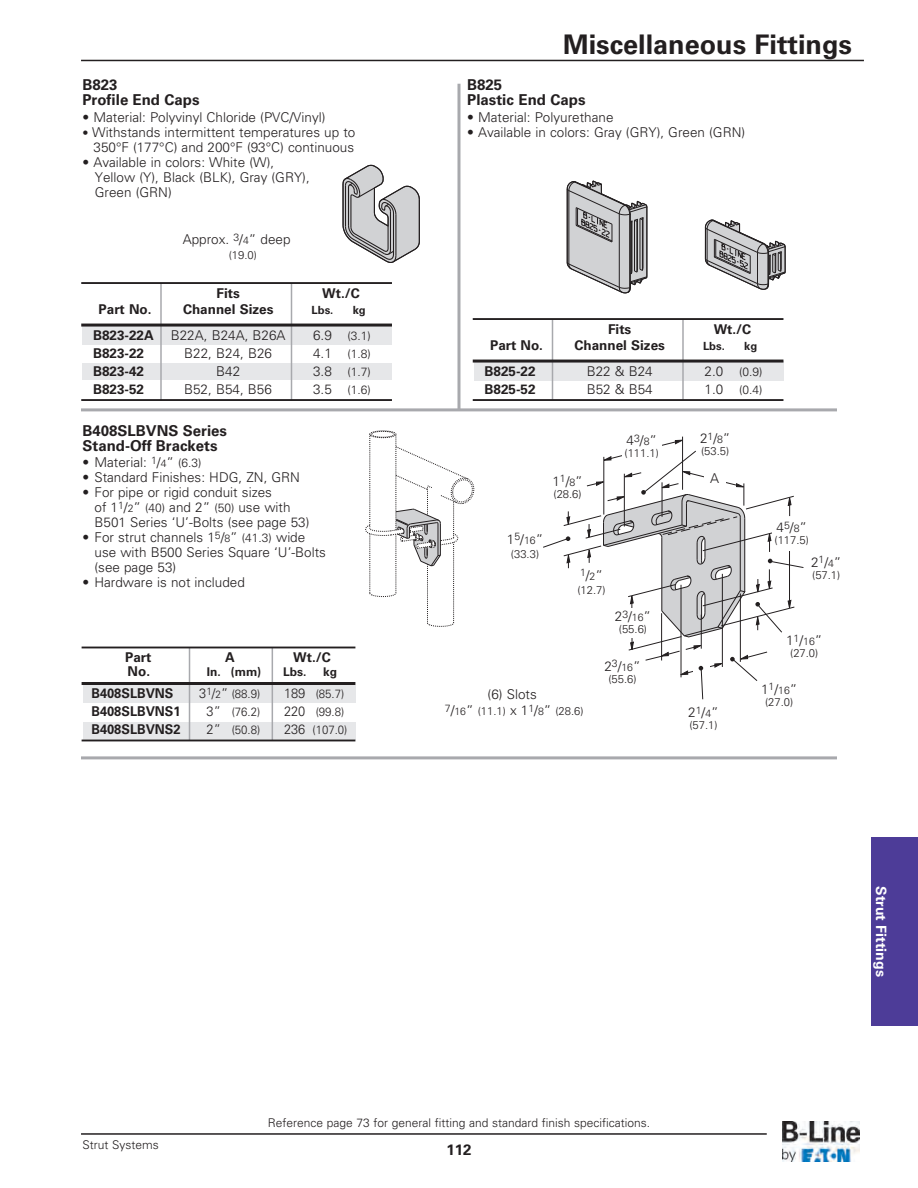
<style>
.page{position:relative;width:918px;height:1188px;background:#fff}
.page>*{position:absolute;margin:0;border:0;box-sizing:border-box;transform-origin:0 0}
.t1{font:700 27px "Univers LT Std";color:#231f20}
.t2{font:700 15px/15px "Univers LT Std";color:#231f20}
.t3{font:700 14.25px "Univers LT Std";color:#fff}
.t4{font:300 13.5px/15px "Univers LT Std";color:#231f20}
.t5{font:700 13.5px "Univers LT Std";color:#231f20}
.t6{font:700 13.5px "Univers LT Std";color:#231f20;scale:.95 1}
.t7{font:300 12px "Univers LT Std";color:#231f20}
.t8{font:300 12px "Univers LT Std";color:#231f20;scale:.95 1}
.t9{font:700 12px "Univers LT Std";color:#231f20}
.t10{font:300 11.25px "Univers LT Std";color:#231f20}
.t11{font:700 11.25px "Univers LT Std";color:#231f20}
.t12{font:300 10.5px "Univers LT Std";color:#231f20}
.s1{font-size:12px}
.s2{font-size:10.5px}
.s3{font-size:13.5px}
</style>
<div class="page">
<div style="left:474px;top:361px;width:309px;height:19px;background:#e6e7e9"></div>
<hr style="left:552px;top:319px;width:1px;height:81px;background:#a8a9ad">
<hr style="left:682px;top:319px;width:2px;height:81px;background:#a8a9ad">
<div style="left:82px;top:325px;width:310px;height:19px;background:#e6e7e9"></div>
<div style="left:82px;top:363px;width:310px;height:17px;background:#e6e7e9"></div>
<hr style="left:160px;top:283px;width:2px;height:118px;background:#a8a9ad">
<hr style="left:291px;top:283px;width:1px;height:118px;background:#a8a9ad">
<div style="left:83px;top:685px;width:272px;height:18px;background:#e6e7e9"></div>
<div style="left:83px;top:722px;width:272px;height:18px;background:#e6e7e9"></div>
<hr style="left:189px;top:648px;width:1px;height:93px;background:#a8a9ad">
<hr style="left:272px;top:648px;width:1px;height:93px;background:#a8a9ad">
<hr style="left:81px;top:408px;width:756px;height:3px;background:#a8a9ad">
<hr style="left:81px;top:756px;width:756px;height:3px;background:#a8a9ad">
<hr style="left:457px;top:84px;width:3px;height:326px;background:#a8a9ad">
<svg style="left:342px;top:164px;width:78px;height:99px"></svg>
<svg style="left:566px;top:180px;width:82px;height:114px"></svg>
<svg style="left:704px;top:219px;width:82px;height:71px"></svg>
<hr style="left:81px;top:324px;width:311px;height:3px;background:#231f20">
<hr style="left:81px;top:282px;width:311px;height:2px;background:#231f20">
<hr style="left:81px;top:399px;width:311px;height:2px;background:#231f20">
<hr style="left:473px;top:360px;width:310px;height:3px;background:#231f20">
<hr style="left:473px;top:318px;width:310px;height:2px;background:#231f20">
<hr style="left:473px;top:399px;width:310px;height:2px;background:#231f20">
<div style="left:871px;top:837px;width:47px;height:189px;background:#4d3c98"></div>
<hr style="left:82px;top:682px;width:273px;height:3px;background:#231f20">
<hr style="left:82px;top:647px;width:273px;height:1px;background:#231f20">
<hr style="left:82px;top:740px;width:273px;height:1px;background:#231f20">
<hr style="left:682px;top:437px;width:1px;height:53px;background:#231f20">
<svg style="left:365px;top:431px;width:109px;height:196px"></svg>
<svg style="left:543px;top:440px;width:261px;height:260px"></svg>
<div style="left:622px;top:431px;width:40px;height:32px;background:#fff"></div>
<div style="left:772px;top:518px;width:40px;height:32px;background:#fff"></div>
<hr style="left:81px;top:1133px;width:686px;height:2px;background:#231f20">
<img style="left:782px;top:1121px;width:78px;height:41px">
<hr style="left:81px;top:60px;width:783px;height:1px;background:#231f20">
<p class="t2" style="left:82px;top:79px;width:119px">B823<br>Profile End Caps</p>
<p class="t4" style="left:82px;top:111px;width:245px">• Material: Polyvinyl Chloride (PVC/Vinyl)</p>
<p class="t4" style="left:82px;top:126px;width:274px;text-align:right"><span class="s1">•</span> Withstands intermittent temperatures up to<br>350°F (177°C) and 200°F (93°C) continuous</p>
<p class="t4" style="left:95px;top:156px;width:216px;text-indent:-12px">• Available in colors: White (W),<br>Yellow (Y), Black (BLK), Gray (GRY),<br>Green (GRN)</p>
<p class="t4" style="left:183px;top:233px;width:109px">Approx. <sup>3</sup>/<span class="s2">4</span>” deep</p>
<p class="t10" style="left:229px;top:251px;width:30px">(19.0)</p>
<p class="t5" style="left:217px;top:289px;width:25px">Fits</p>
<p class="t5" style="left:322px;top:289px;width:39px">Wt./C</p>
<p class="t5" style="left:99px;top:305px;width:54px">Part No.</p>
<p class="t5" style="left:183px;top:305px;width:92px">Channel Sizes</p>
<p class="t11" style="left:312px;top:306px;width:23px">Lbs.</p>
<p class="t11" style="left:353px;top:306px;width:15px">kg</p>
<p class="t5" style="left:93px;top:330px;width:62px">B823-22A</p>
<p class="t4" style="left:171px;top:329px;width:116px">B22A, B24A, B26A</p>
<p class="t7" style="left:313px;top:331px;width:59px"><span class="s3">6.9</span> (3.1)</p>
<p class="t5" style="left:93px;top:348px;width:53px">B823-22</p>
<p class="t4" style="left:184px;top:347px;width:89px">B22, B24, B26</p>
<p class="t7" style="left:313px;top:349px;width:59px"><span class="s3">4.1</span> (1.8)</p>
<p class="t5" style="left:93px;top:366px;width:53px">B823-42</p>
<p class="t4" style="left:216px;top:365px;width:26px">B42</p>
<p class="t7" style="left:313px;top:367px;width:59px"><span class="s3">3.8</span> (1.7)</p>
<p class="t5" style="left:93px;top:384px;width:53px">B823-52</p>
<p class="t4" style="left:184px;top:383px;width:89px">B52, B54, B56</p>
<p class="t7" style="left:313px;top:385px;width:59px"><span class="s3">3.5</span> (1.6)</p>
<p class="t2" style="left:82px;top:424px;width:146px">B408SLBVNS Series<br>Stand-Off Brackets</p>
<p class="t4" style="left:82px;top:456px;width:121px">• Material: <sup>1</sup>/<span class="s2">4</span>” <span class="s1">(6.3)</span></p>
<p class="t4" style="left:82px;top:471px;width:219px">• Standard Finishes: HDG, ZN, GRN</p>
<p class="t4" style="left:95px;top:486px;width:216px;text-indent:-12px">• For pipe or rigid conduit sizes<br>of 1<sup>1</sup>/<span class="s2">2</span>” <span class="s1">(40)</span> and 2” <span class="s1">(50)</span> use with<br>B501 Series ‘U’-Bolts (see page 53)</p>
<p class="t4" style="left:95px;top:531px;width:233px;text-indent:-12px">• For strut channels 1<sup>5</sup>/<span class="s2">8</span>” <span class="s1">(41.3)</span> wide use with B500 Series Square ‘U’-Bolts (see page 53)</p>
<p class="t4" style="left:82px;top:576px;width:164px">• Hardware is not included</p>
<p class="t5" style="left:125px;top:653px;width:28px">Part</p>
<p class="t5" style="left:225px;top:653px;width:11px">A</p>
<p class="t5" style="left:293px;top:653px;width:39px">Wt./C</p>
<p class="t5" style="left:128px;top:666px;width:24px">No.</p>
<p class="t9" style="left:207px;top:667px;width:56px">In. (mm)</p>
<p class="t9" style="left:283px;top:667px;width:25px">Lbs.</p>
<p class="t9" style="left:323px;top:667px;width:16px">kg</p>
<p class="t6" style="left:92px;top:689px;width:88px">B408SLBVNS</p>
<p class="t8" style="left:199px;top:690px;width:66px"><span class="s3">3</span><sup>1</sup><span class="s3">/</span><span class="s2">2</span><span class="s3">”</span> (88.9)</p>
<p class="t8" style="left:284px;top:690px;width:65px"><span class="s3">189</span> (85.7)</p>
<p class="t6" style="left:92px;top:707px;width:95px">B408SLBVNS1</p>
<p class="t8" style="left:207px;top:708px;width:58px"><span class="s3">3”</span> (76.2)</p>
<p class="t8" style="left:284px;top:708px;width:65px"><span class="s3">220</span> (99.8)</p>
<p class="t6" style="left:92px;top:725px;width:95px">B408SLBVNS2</p>
<p class="t8" style="left:207px;top:726px;width:58px"><span class="s3">2”</span> (50.8)</p>
<p class="t8" style="left:284px;top:726px;width:68px"><span class="s3">236</span> (107.0)</p>
<h1 class="t1" style="left:563px;top:34px;width:290px">Miscellaneous Fittings</h1>
<p class="t2" style="left:467px;top:79px;width:120px">B825<br>Plastic End Caps</p>
<p class="t4" style="left:467px;top:111px;width:148px">• Material: Polyurethane</p>
<p class="t4" style="left:467px;top:126px;width:279px">• Available in colors: Gray (GRY), Green (GRN)</p>
<p class="t5" style="left:608px;top:325px;width:25px">Fits</p>
<p class="t5" style="left:714px;top:325px;width:39px">Wt./C</p>
<p class="t5" style="left:490px;top:341px;width:54px">Part No.</p>
<p class="t5" style="left:575px;top:341px;width:92px">Channel Sizes</p>
<p class="t11" style="left:703px;top:342px;width:23px">Lbs.</p>
<p class="t11" style="left:744px;top:342px;width:15px">kg</p>
<p class="t5" style="left:484px;top:366px;width:53px">B825-22</p>
<p class="t4" style="left:587px;top:365px;width:68px">B22 &amp; B24</p>
<p class="t7" style="left:705px;top:367px;width:59px"><span class="s3">2.0</span> (0.9)</p>
<p class="t5" style="left:484px;top:384px;width:53px">B825-52</p>
<p class="t4" style="left:587px;top:383px;width:68px">B52 &amp; B54</p>
<p class="t7" style="left:705px;top:385px;width:59px"><span class="s3">1.0</span> (0.4)</p>
<p class="t4" style="left:552px;top:475px;width:32px">1<sup>1</sup>/<span class="s2">8</span>”</p>
<p class="t10" style="left:554px;top:490px;width:30px">(28.6)</p>
<p class="t4" style="left:627px;top:434px;width:32px">4<sup>3</sup>/<span class="s2">8</span>”</p>
<p class="t10" style="left:625px;top:449px;width:36px">(111.1)</p>
<p class="t4" style="left:507px;top:533px;width:38px">1<sup>5</sup>/<span class="s2">16</span>”</p>
<p class="t10" style="left:511px;top:550px;width:30px">(33.3)</p>
<p class="t12" style="left:580px;top:570px;width:24px">1<span class="s3">/</span>2<span class="s3">”</span></p>
<p class="t10" style="left:577px;top:586px;width:30px">(12.7)</p>
<p class="t4" style="left:615px;top:610px;width:38px">2<sup>3</sup>/<span class="s2">16</span>”</p>
<p class="t10" style="left:619px;top:625px;width:30px">(55.6)</p>
<p class="t4" style="left:604px;top:660px;width:38px">2<sup>3</sup>/<span class="s2">16</span>”</p>
<p class="t10" style="left:608px;top:675px;width:30px">(55.6)</p>
<p class="t4" style="left:488px;top:687px;width:51px">(6) Slots</p>
<p class="t10" style="left:445px;top:707px;width:140px"><sup>7</sup><span class="s3">/</span><span class="s2">16</span><span class="s3">”</span> (11.1) <span class="s3">x 1</span><sup>1</sup><span class="s3">/</span><span class="s2">8</span><span class="s3">”</span> (28.6)</p>
<p class="t4" style="left:700px;top:432px;width:32px">2<sup>1</sup>/<span class="s2">8</span>”</p>
<p class="t10" style="left:701px;top:447px;width:30px">(53.5)</p>
<p class="t4" style="left:710px;top:472px;width:11px">A</p>
<p class="t4" style="left:688px;top:706px;width:32px">2<sup>1</sup>/<span class="s2">4</span>”</p>
<p class="t10" style="left:689px;top:721px;width:30px">(57.1)</p>
<p class="t4" style="left:777px;top:521px;width:32px">4<sup>5</sup>/<span class="s2">8</span>”</p>
<p class="t10" style="left:775px;top:536px;width:36px">(117.5)</p>
<p class="t4" style="left:811px;top:555px;width:32px">2<sup>1</sup>/<span class="s2">4</span>”</p>
<p class="t10" style="left:812px;top:570px;width:30px">(57.1)</p>
<p class="t4" style="left:786px;top:634px;width:38px">1<sup>1</sup>/<span class="s2">16</span>”</p>
<p class="t10" style="left:790px;top:649px;width:30px">(27.0)</p>
<p class="t4" style="left:761px;top:682px;width:38px">1<sup>1</sup>/<span class="s2">16</span>”</p>
<p class="t10" style="left:765px;top:697px;width:30px">(27.0)</p>
<p class="t7" style="left:82px;top:1141px;width:78px">Strut Systems</p>
<p class="t7" style="left:268px;top:1118px;width:384px">Reference page 73 for general fitting and standard finish specifications.</p>
<p class="t2" style="left:446px;top:1144px;width:27px">112</p>
<p class="t3" style="left:886px;top:886px;width:92px;rotate:90deg">Strut Fittings</p>
</div>
